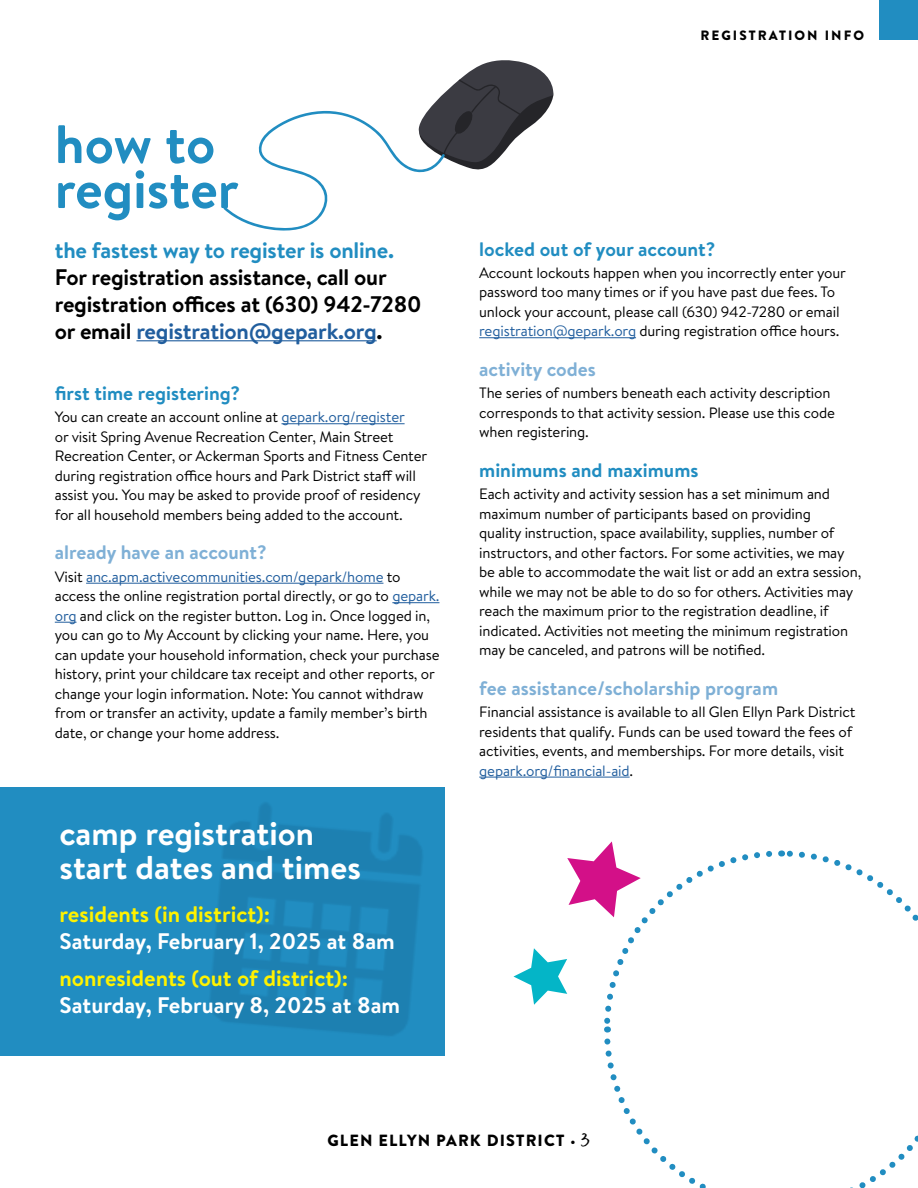
<style>
.page{position:relative;width:918px;height:1188px;background:#fff}
.page>*{position:absolute;margin:0;border:0;box-sizing:border-box;transform-origin:0 0}
.t1{font:700 54px/45px "Brandon Text";color:#218dc1}
.t2{font:700 33px/34.5px "Brandon Text";color:#fff}
.t3{font:700 22.5px/27px "Brandon Text";letter-spacing:-.01em;color:#000}
.t4{font:700 22.5px "Brandon Text";color:#fff}
.t5{font:700 22.5px "Brandon Text";color:#fff200}
.t6{font:700 22.5px "Brandon Text";letter-spacing:-.01em;color:#218dc1}
.t7{font:700 19.5px "Brandon Text";color:#7fb0d6}
.t8{font:700 19.5px "Brandon Text";color:#218dc1}
.t9{font:900 16.2px "Brandon Grotesque";letter-spacing:.07em;color:#000}
.t10{font:15px/19.5px "Brandon Text";letter-spacing:-.01em;color:#000}
.t11{font:900 13.5px "Brandon Grotesque";letter-spacing:.15em;color:#000}
.s1{color:#215e9e}
.s2{font-weight:400}
.s3{font-family:"Born Ready Upright";font-weight:400;font-size:21.6px}
</style>
<div class="page">
<hr style="left:136px;top:340px;width:241px;height:1px;background:#215e9e">
<hr style="left:281px;top:423px;width:124px;height:1px;background:#215e9e">
<hr style="left:86px;top:583px;width:297px;height:1px;background:#215e9e">
<hr style="left:392px;top:602px;width:47px;height:1px;background:#215e9e">
<svg style="left:55px;top:622px;width:22px;height:1px"></svg>
<div style="left:0;top:788px;width:444px;height:268px;background:#218dc1"></div>
<hr style="left:479px;top:337px;width:157px;height:1px;background:#215e9e">
<hr style="left:479px;top:777px;width:151px;height:1px;background:#215e9e">
<svg style="left:513px;top:841px;width:405px;height:347px"></svg>
<img style="left:184px;top:787px;width:261px;height:265px">
<svg style="left:223px;top:60px;width:331px;height:171px"></svg>
<div style="left:880px;top:0;width:38px;height:40px;background:#218dc1"></div>
<h1 class="t1" style="left:55px;top:121px;width:185px">how to register</h1>
<h3 class="t6" style="left:55px;top:234px;width:341px">the fastest way to register is online.</h3>
<h3 class="t3" style="left:55px;top:263px;width:368px">For registration assistance, call our registration offices at (630) 942-7280 or email <span class="s1">registration@gepark.org</span>.</h3>
<h3 class="t8" style="left:55px;top:380px;width:187px">first time registering?</h3>
<p class="t10" style="left:55px;top:407px;width:374px">You can create an account online at <span class="s1">gepark.org/register<br></span>or visit Spring Avenue Recreation Center, Main Street Recreation Center, or Ackerman Sports and Fitness Center during registration office hours and Park District staff will assist you. You may be asked to provide proof of residency for all household members being added to the account.</p>
<h3 class="t7" style="left:55px;top:539px;width:214px">already have an account?</h3>
<p class="t10" style="left:55px;top:566px;width:386px">Visit <span class="s1">anc.apm.activecommunities.com/gepark/home</span> to access the online registration portal directly, or go to <span class="s1">gepark. org</span> and click on the register button. Log in. Once logged in, you can go to My Account by clicking your name. Here, you can update your household information, check your purchase history, print your childcare tax receipt and other reports, or change your login information. Note: You cannot withdraw from or transfer an activity, update a family member’s birth date, or change your home address.</p>
<h2 class="t2" style="left:59px;top:815px;width:303px">camp registration start dates and times</h2>
<h3 class="t5" style="left:59px;top:898px;width:212px">residents (in district):</h3>
<h3 class="t4" style="left:59px;top:925px;width:337px">Saturday, February 1, 2025 at 8am</h3>
<h3 class="t5" style="left:59px;top:963px;width:290px">nonresidents (out of district):</h3>
<h3 class="t4" style="left:59px;top:990px;width:342px">Saturday, February 8, 2025 at 8am</h3>
<p class="t11" style="left:700px;top:26px;width:165px">REGISTRATION INFO</p>
<h3 class="t8" style="left:479px;top:235px;width:238px">locked out of your account?</h3>
<p class="t10" style="left:479px;top:262px;width:368px">Account lockouts happen when you incorrectly enter your password too many times or if you have past due fees. To unlock your account, please call (630) 942-7280 or email <span class="s1">registration@gepark.org</span> during registration office hours.</p>
<h3 class="t7" style="left:479px;top:356px;width:118px">activity codes</h3>
<p class="t10" style="left:479px;top:383px;width:357px">The series of numbers beneath each activity description corresponds to that activity session. Please use this code when registering.</p>
<h3 class="t8" style="left:479px;top:457px;width:221px">minimums and maximums</h3>
<p class="t10" style="left:479px;top:484px;width:384px">Each activity and activity session has a set minimum and maximum number of participants based on providing<br>quality instruction, space availability, supplies, number of instructors, and other factors. For some activities, we may be able to accommodate the wait list or add an extra session, while we may not be able to do so for others. Activities may reach the maximum prior to the registration deadline, if indicated. Activities not meeting the minimum registration may be canceled, and patrons will be notified.</p>
<h3 class="t7" style="left:479px;top:675px;width:300px">fee assistance/scholarship program</h3>
<p class="t10" style="left:479px;top:702px;width:378px">Financial assistance is available to all Glen Ellyn Park District residents that qualify. Funds can be used toward the fees of activities, events, and memberships. For more details, visit <span class="s1">gepark.org/financial-aid</span>.</p>
<p class="t9" style="left:327px;top:1129px;width:265px">GLEN ELLYN PARK DISTRICT <span class="s2">•</span> <span class="s3">3</span></p>
</div>
